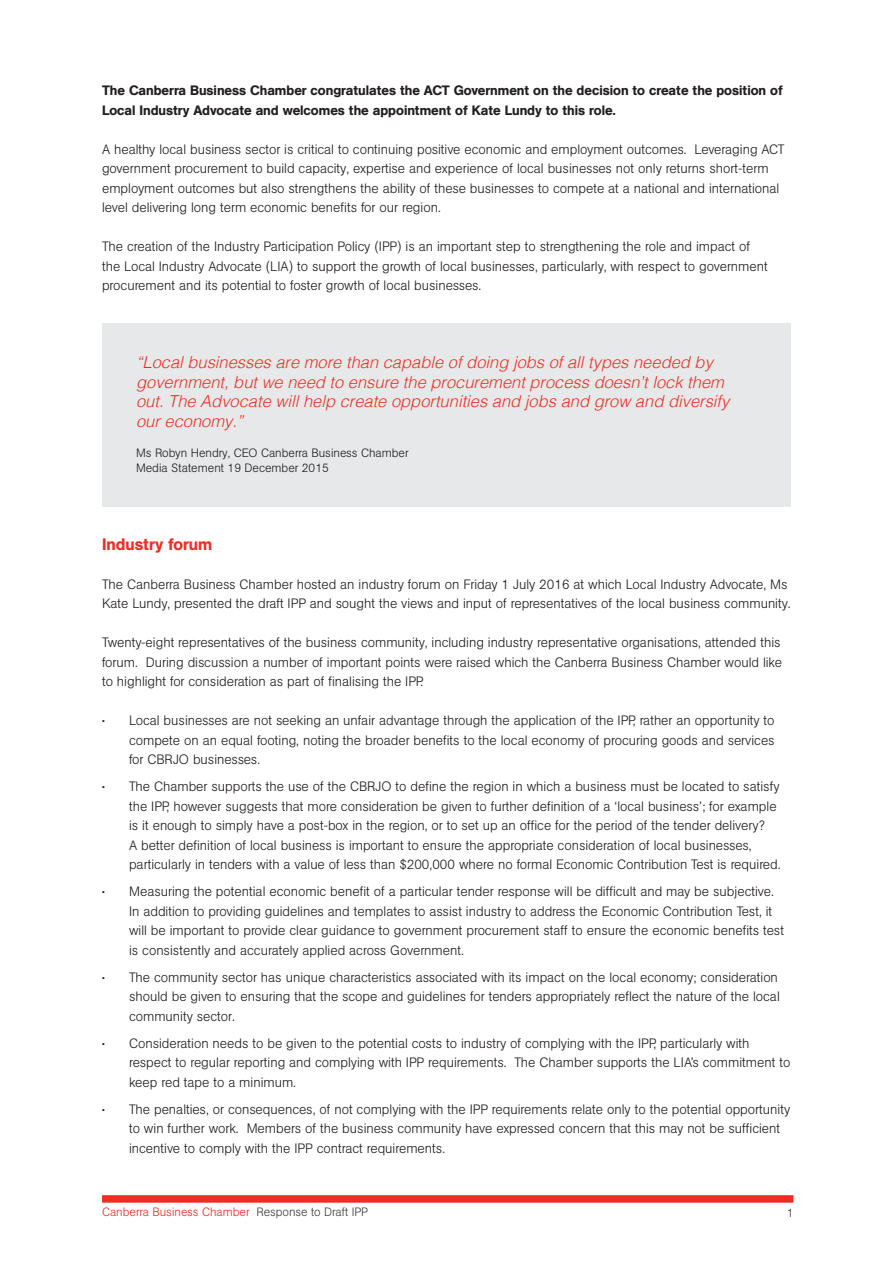
<style>
.page{position:relative;width:893px;height:1263px;background:#fff}
.page>*{position:absolute;margin:0;border:0;box-sizing:border-box;transform-origin:0 0}
.t1{font:italic 300 16.5px/19.5px "Helvetica";color:#ee2e22}
.t2{font:500 16.5px "AG Book Pro";color:#ee2e22}
.t3{font:300 13.5px/19.5px "AG Book Pro";color:#231f20}
.t4{font:500 13.5px/19.5px "AG Book Pro";color:#231f20}
.t5{font:300 12px "AG Book Pro";color:#231f20}
.t6{font:300 12px "AG Book Pro";color:#ee2e22}
.t7{font:300 12px "AG Book Pro";color:#3e3e3f}
.s1{color:#3e3e3f}
</style>
<div class="page">
<div style="left:102px;top:1195px;width:691px;height:8px;background:#ee2e22"></div>
<div style="left:102px;top:324px;width:689px;height:183px;background:#e7e8e9"></div>
<p class="t4" style="left:102px;top:80px;width:682px">The Canberra Business Chamber congratulates the ACT Government on the decision to create the position of<br>Local Industry Advocate and welcomes the appointment of Kate Lundy to this role.</p>
<p class="t3" style="left:102px;top:139px;width:684px">A healthy local business sector is critical to continuing positive economic and employment outcomes. Leveraging ACT government procurement to build capacity, expertise and experience of local businesses not only returns short-term employment outcomes but also strengthens the ability of these businesses to compete at a national and international level delivering long term economic benefits for our region.</p>
<p class="t3" style="left:102px;top:236px;width:667px">The creation of the Industry Participation Policy (IPP) is an important step to strengthening the role and impact of the Local Industry Advocate (LIA) to support the growth of local businesses, particularly, with respect to government procurement and its potential to foster growth of local businesses.</p>
<p class="t1" style="left:136px;top:352px;width:595px">“Local businesses are more than capable of doing jobs of all types needed by government, but we need to ensure the procurement process doesn’t lock them out. The Advocate will help create opportunities and jobs and grow and diversify our economy.”</p>
<p class="t5" style="left:136px;top:445px;width:274px">Ms Robyn Hendry, CEO Canberra Business Chamber</p>
<p class="t5" style="left:136px;top:460px;width:194px">Media Statement 19 December 2015</p>
<p class="t2" style="left:102px;top:533px;width:112px">Industry forum</p>
<p class="t3" style="left:102px;top:574px;width:690px">The Canberra Business Chamber hosted an industry forum on Friday 1 July 2016 at which Local Industry Advocate, Ms<br>Kate Lundy, presented the draft IPP and sought the views and input of representatives of the local business community.</p>
<p class="t3" style="left:102px;top:632px;width:682px;text-align:justify">Twenty-eight representatives of the business community, including industry representative organisations, attended this forum. During discussion a number of important points were raised which the Canberra Business Chamber would like to highlight for consideration as part of finalising the IPP.</p>
<p class="t3" style="left:129px;top:710px;width:647px;text-align:justify;text-indent:-27px">• Local businesses are not seeking an unfair advantage through the application of the IPP, rather an opportunity to compete on an equal footing, noting the broader benefits to the local economy of procuring goods and services for CBRJO businesses.</p>
<p class="t3" style="left:129px;top:776px;width:653px;text-indent:-27px">• The Chamber supports the use of the CBRJO to define the region in which a business must be located to satisfy the IPP, however suggests that more consideration be given to further definition of a ‘local business’; for example is it enough to simply have a post-box in the region, or to set up an office for the period of the tender delivery?<br>A better definition of local business is important to ensure the appropriate consideration of local businesses, particularly in tenders with a value of less than $200,000 where no formal Economic Contribution Test is required.</p>
<p class="t3" style="left:129px;top:881px;width:656px;text-indent:-27px">• Measuring the potential economic benefit of a particular tender response will be difficult and may be subjective.<br>In addition to providing guidelines and templates to assist industry to address the Economic Contribution Test, it will be important to provide clear guidance to government procurement staff to ensure the economic benefits test is consistently and accurately applied across Government.</p>
<p class="t3" style="left:129px;top:967px;width:652px;text-indent:-27px">• The community sector has unique characteristics associated with its impact on the local economy; consideration should be given to ensuring that the scope and guidelines for tenders appropriately reflect the nature of the local community sector.</p>
<p class="t3" style="left:129px;top:1033px;width:663px;text-indent:-27px">• Consideration needs to be given to the potential costs to industry of complying with the IPP, particularly with respect to regular reporting and complying with IPP requirements. The Chamber supports the LIA’s commitment to keep red tape to a minimum.</p>
<p class="t3" style="left:129px;top:1099px;width:663px;text-indent:-27px">• The penalties, or consequences, of not complying with the IPP requirements relate only to the potential opportunity to win further work. Members of the business community have expressed concern that this may not be sufficient incentive to comply with the IPP contract requirements.</p>
<p class="t6" style="left:102px;top:1204px;width:267px">Canberra Business Chamber <span class="s1">Response to Draft IPP</span></p>
<p class="t7" style="left:787px;top:1205px;width:8px">1</p>
</div>
